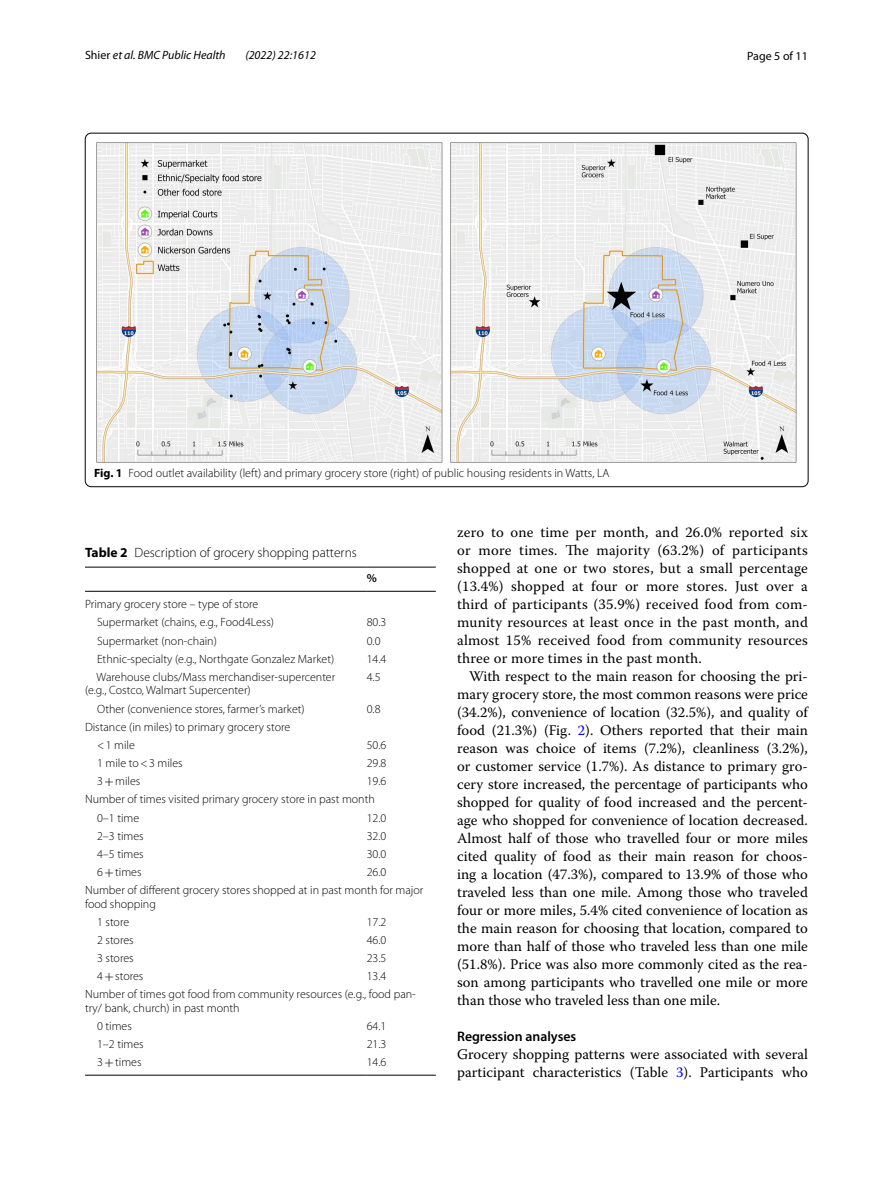
<style>
.page{position:relative;width:893px;height:1187px;background:#fff}
.page>*{position:absolute;margin:0;border:0;box-sizing:border-box;transform-origin:0 0}
.t1{font:14.7px/18px "Warnock Pro";color:#000;text-align:justify}
.t2{font:600 13.8px "Myriad Pro";color:#000}
.t3{font:300 13.5px "Myriad Pro";color:#000}
.t4{font:300 12px/18.1px "Myriad Pro";color:#000}
.t5{font:italic 12px "Myriad Pro";color:#000}
.t6{font:12px "Myriad Pro";color:#000}
.t7{font:600 12px "Myriad Pro";color:#000}
.s1{font-style:normal}
.s2{font-weight:700}
.s3{font-family:"MTSY";font-weight:400}
.s4{color:#00f}
</style>
<div class="page">
<img style="left:96px;top:142px;width:701px;height:320px">
<hr style="left:85px;top:567px;width:282px;height:1px;background:#000">
<hr style="left:85px;top:591px;width:282px;height:1px;background:#000">
<hr style="left:367px;top:567px;width:69px;height:1px;background:#000">
<hr style="left:367px;top:591px;width:69px;height:1px;background:#000">
<hr style="left:85px;top:1074px;width:282px;height:1px;background:#000">
<hr style="left:367px;top:1074px;width:69px;height:1px;background:#000">
<p class="t5" style="left:85px;top:48px;width:142px"><span class="s1">Shier</span> et al. BMC Public Health</p>
<p class="t5" style="left:245px;top:48px;width:72px">(2022) 22:1612</p>
<p class="t6" style="left:747px;top:48px;width:62px">Page 5 of 11</p>
<p class="t4" style="left:94px;top:464px;width:517px"><span class="s2">Fig. 1</span> Food outlet availability (left) and primary grocery store (right) of public housing residents in Watts, LA</p>
<p class="t3" style="left:85px;top:545px;width:273px"><span class="s2">Table 2</span> Description of grocery shopping patterns</p>
<p class="t4" style="left:97px;top:595px;width:179px;text-indent:-12px">Primary grocery store – type of store<br>Supermarket (chains, e.g., Food4Less)</p>
<p class="t7" style="left:367px;top:570px;width:12px">%</p>
<p class="t4" style="left:367px;top:613px;width:21px">80.3</p>
<p class="t4" style="left:97px;top:631px;width:121px">Supermarket (non-chain)</p>
<p class="t4" style="left:367px;top:631px;width:15px">0.0</p>
<p class="t4" style="left:97px;top:650px;width:239px">Ethnic-specialty (e.g., Northgate Gonzalez Market)</p>
<p class="t4" style="left:367px;top:650px;width:21px">14.4</p>
<p class="t4" style="left:85px;top:670px;width:252px;line-height:13.5px;text-indent:12px">Warehouse clubs/Mass merchandiser-supercenter (e.g., Costco, Walmart Supercenter)</p>
<p class="t4" style="left:367px;top:668px;width:15px">4.5</p>
<p class="t4" style="left:97px;top:699px;width:209px">Other (convenience stores, farmer’s market)</p>
<p class="t4" style="left:367px;top:699px;width:15px">0.8</p>
<p class="t4" style="left:97px;top:717px;width:195px;text-indent:-12px">Distance (in miles) to primary grocery store &lt;1 mile</p>
<p class="t4" style="left:367px;top:736px;width:21px">50.6</p>
<p class="t4" style="left:97px;top:754px;width:87px">1 mile to&lt;3 miles</p>
<p class="t4" style="left:367px;top:754px;width:21px">29.8</p>
<p class="t4" style="left:97px;top:772px;width:45px">3<span class="s3">+</span>miles</p>
<p class="t4" style="left:367px;top:772px;width:21px">19.6</p>
<p class="t4" style="left:85px;top:790px;width:291px">Number of times visited primary grocery store in past month</p>
<p class="t4" style="left:97px;top:808px;width:44px">0–1 time</p>
<p class="t4" style="left:367px;top:808px;width:21px">12.0</p>
<p class="t4" style="left:97px;top:826px;width:48px">2–3 times</p>
<p class="t4" style="left:367px;top:826px;width:21px">32.0</p>
<p class="t4" style="left:97px;top:844px;width:48px">4–5 times</p>
<p class="t4" style="left:367px;top:844px;width:21px">30.0</p>
<p class="t4" style="left:97px;top:863px;width:46px">6<span class="s3">+</span>times</p>
<p class="t4" style="left:85px;top:863px;width:340px;text-indent:282px">26.0<br>Number of different grocery stores shopped at in past month for major</p>
<p class="t4" style="left:97px;top:894px;width:60px;text-indent:-12px">food shopping<br>1 store</p>
<p class="t4" style="left:367px;top:912px;width:21px">17.2</p>
<p class="t4" style="left:97px;top:931px;width:38px">2 stores</p>
<p class="t4" style="left:367px;top:931px;width:21px">46.0</p>
<p class="t4" style="left:97px;top:949px;width:38px">3 stores</p>
<p class="t4" style="left:367px;top:949px;width:21px">23.5</p>
<p class="t4" style="left:97px;top:967px;width:48px">4<span class="s3">+</span>stores</p>
<p class="t4" style="left:85px;top:967px;width:332px;text-indent:282px">13.4<br>Number of times got food from community resources (e.g., food pan-</p>
<p class="t4" style="left:97px;top:998px;width:144px;text-indent:-12px">try/ bank, church) in past month<br>0 times</p>
<p class="t4" style="left:367px;top:1017px;width:21px">64.1</p>
<p class="t4" style="left:97px;top:1035px;width:48px">1–2 times</p>
<p class="t4" style="left:367px;top:1035px;width:21px">21.3</p>
<p class="t4" style="left:97px;top:1053px;width:46px">3<span class="s3">+</span>times</p>
<p class="t4" style="left:367px;top:1053px;width:21px">14.6</p>
<p class="t1" style="left:457px;top:522px;width:352px">zero to one time per month, and 26.0% reported six or more times. The majority (63.2%) of participants shopped at one or two stores, but a small percentage (13.4%) shopped at four or more stores. Just over a third of participants (35.9%) received food from com&shy;munity resources at least once in the past month, and almost 15% received food from community resources three or more times in the past month.</p>
<p class="t1" style="left:457px;top:666px;width:352px;text-indent:12px">With respect to the main reason for choosing the pri&shy;mary grocery store, the most common reasons were price (34.2%), convenience of location (32.5%), and quality of food (21.3%) (Fig. <span class="s4">2</span>). Others reported that their main reason was choice of items (7.2%), cleanliness (3.2%), or customer service (1.7%). As distance to primary gro&shy;cery store increased, the percentage of participants who shopped for quality of food increased and the percent&shy;age who shopped for convenience of location decreased.<br>Almost half of those who travelled four or more miles cited quality of food as their main reason for choos&shy;ing a location (47.3%), compared to 13.9% of those who traveled less than one mile. Among those who traveled four or more miles, 5.4% cited convenience of location as the main reason for choosing that location, compared to more than half of those who traveled less than one mile (51.8%). Price was also more commonly cited as the rea&shy;son among participants who travelled one mile or more than those who traveled less than one mile.</p>
<p class="t2" style="left:457px;top:1027px;width:121px">Regression analyses</p>
<p class="t1" style="left:457px;top:1044px;width:352px">Grocery shopping patterns were associated with several participant characteristics (Table <span class="s4">3</span>). Participants who</p>
</div>
